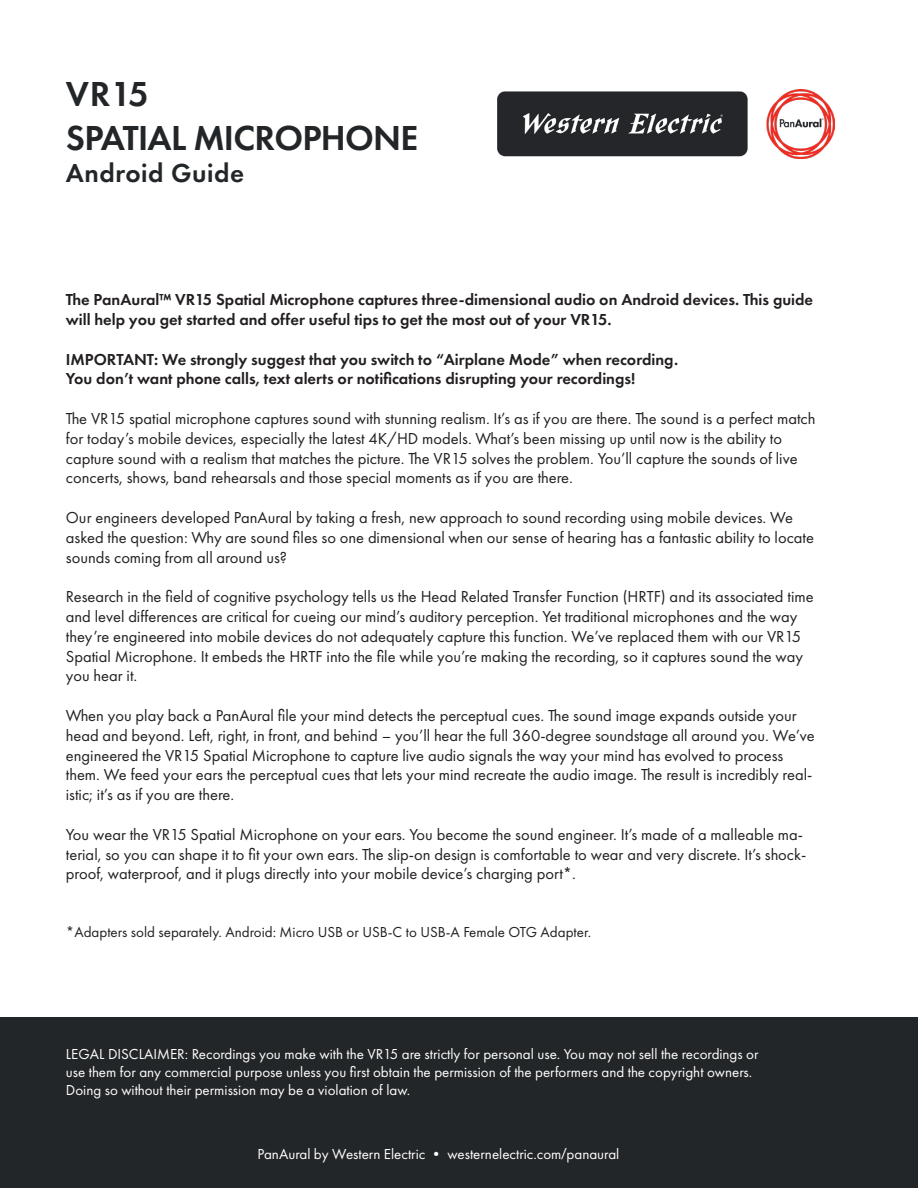
<style>
.page{position:relative;width:918px;height:1188px;background:#fff}
.page>*{position:absolute;margin:0;border:0;box-sizing:border-box;transform-origin:0 0}
.t1{font:600 36px/43.2px "Futura PT";letter-spacing:-.02em;color:#232628}
.t2{font:600 27px "Futura PT";letter-spacing:.02em;color:#232628}
.t3{font:16.5px/19.8px "Futura PT";color:#231f20}
.t4{font:600 16.5px/19.8px "Futura PT";color:#231f20}
.t5{font:15px/18px "Futura PT";color:#fff}
.t6{font:15px "Futura PT";color:#231f20}
.s1{font-family:"Helvetica Neue"}
</style>
<div class="page">
<div style="left:0;top:1017px;width:918px;height:171px;background:#232628"></div>
<img style="left:498px;top:90px;width:337px;height:68px">
<h1 class="t1" style="left:66px;top:72px;width:354px">VR15<br>SPATIAL MICROPHONE</h1>
<h2 class="t2" style="left:66px;top:156px;width:180px">Android Guide</h2>
<p class="t4" style="left:66px;top:290px;width:749px">The PanAural™ VR15 Spatial Microphone captures three-dimensional audio on Android devices. This guide will help you get started and offer useful tips to get the most out of your VR15.</p>
<p class="t4" style="left:66px;top:349px;width:614px">IMPORTANT: We strongly suggest that you switch to “Airplane Mode” when recording.<br>You don’t want phone calls, text alerts or notifications disrupting your recordings!</p>
<p class="t3" style="left:66px;top:409px;width:751px">The VR15 spatial microphone captures sound with stunning realism. It’s as if you are there. The sound is a perfect match for today’s mobile devices, especially the latest 4K/HD models. What’s been missing up until now is the ability to capture sound with a realism that matches the picture. The VR15 solves the problem. You’ll capture the sounds of live concerts, shows, band rehearsals and those special moments as if you are there.</p>
<p class="t3" style="left:66px;top:508px;width:750px">Our engineers developed PanAural by taking a fresh, new approach to sound recording using mobile devices. We asked the question: Why are sound files so one dimensional when our sense of hearing has a fantastic ability to locate sounds coming from all around us?</p>
<p class="t3" style="left:66px;top:587px;width:749px">Research in the field of cognitive psychology tells us the Head Related Transfer Function (HRTF) and its associated time and level differences are critical for cueing our mind’s auditory perception. Yet traditional microphones and the way they’re engineered into mobile devices do not adequately capture this function. We’ve replaced them with our VR15<br>Spatial Microphone. It embeds the HRTF into the file while you’re making the recording, so it captures sound the way you hear it.</p>
<p class="t3" style="left:66px;top:706px;width:750px">When you play back a PanAural file your mind detects the perceptual cues. The sound image expands outside your head and beyond. Left, right, in front, and behind – you’ll hear the full 360-degree soundstage all around you. We’ve engineered the VR15 Spatial Microphone to capture live audio signals the way your mind has evolved to process them. We feed your ears the perceptual cues that lets your mind recreate the audio image. The result is incredibly real&shy;istic; it’s as if you are there.</p>
<p class="t3" style="left:66px;top:824px;width:742px">You wear the VR15 Spatial Microphone on your ears. You become the sound engineer. It’s made of a malleable ma&shy;terial, so you can shape it to fit your own ears. The slip-on design is comfortable to wear and very discrete. It’s shock&shy;proof, waterproof, and it plugs directly into your mobile device’s charging port*.</p>
<p class="t6" style="left:66px;top:923px;width:527px">*Adapters sold separately. Android: Micro USB or USB-C to USB-A Female OTG Adapter.</p>
<p class="t5" style="left:66px;top:1045px;width:694px">LEGAL DISCLAIMER: Recordings you make with the VR15 are strictly for personal use. You may not sell the recordings or use them for any commercial purpose unless you first obtain the permission of the performers and the copyright owners.<br>Doing so without their permission may be a violation of law.</p>
<p class="t5" style="left:258px;top:1145px;width:363px">PanAural by Western Electric • westernelectric.com<span class="s1">/</span>panaural</p>
</div>
